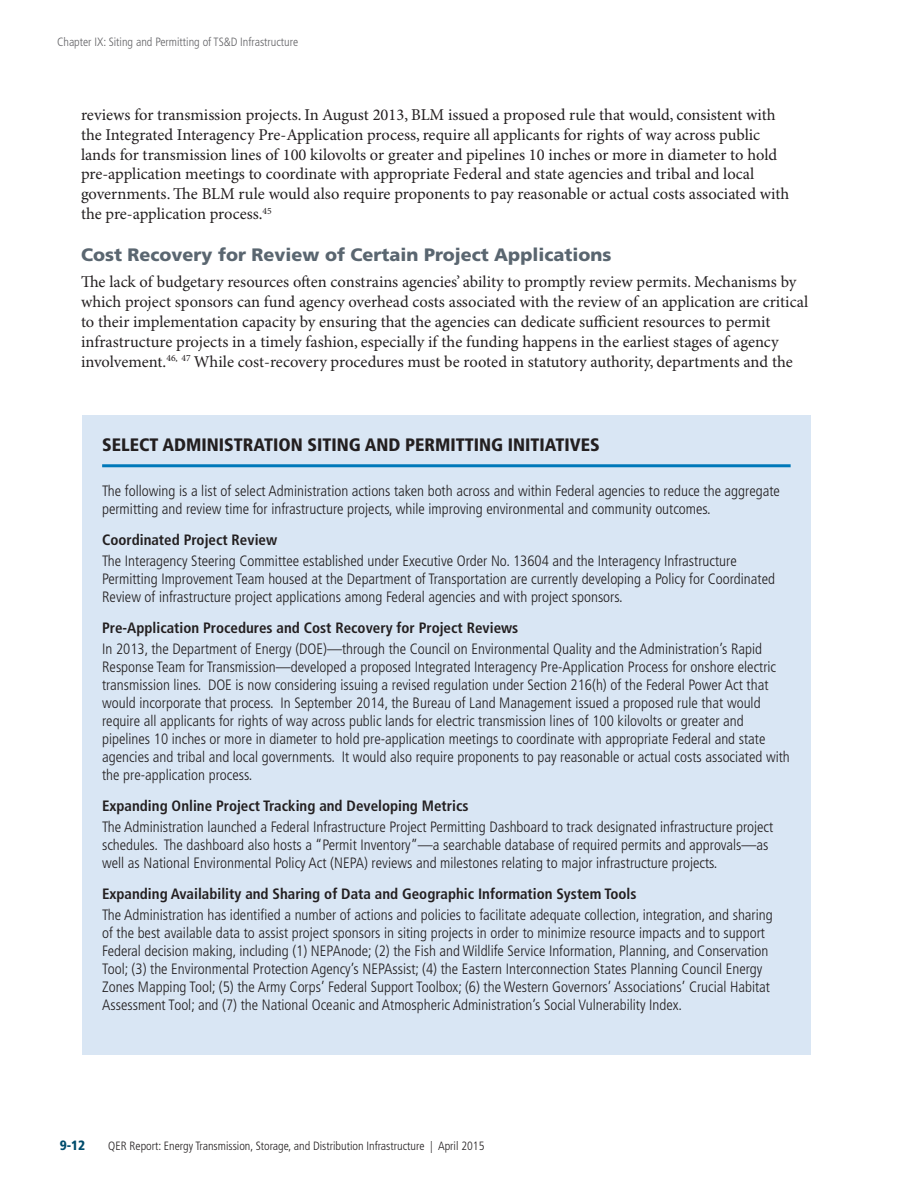
<style>
.page{position:relative;width:918px;height:1188px;background:#fff}
.page>*{position:absolute;margin:0;border:0;box-sizing:border-box;transform-origin:0 0}
.findings_box_title{font:900 condensed 18px "Frutiger LT Std";color:#231f20}
.t1{font:900 18px "Frutiger LT Std";color:#5a6670}
.body{font:16.5px/19.8px "Minion Pro";color:#231f20}
.Recommendadions_body{font:300 condensed 15px/18px "Frutiger LT Std";color:#231f20}
.Recommendadions_body-2{font:700 condensed 15px "Frutiger LT Std";color:#231f20}
.t2{font:900 condensed 13.5px "Frutiger LT Std";color:#004c6c}
.t3{font:300 condensed 12px "Frutiger LT Std";color:#231f20}
.t4{font:300 condensed 12px "Frutiger LT Std";color:#636366}
</style>
<div class="page">
<div style="left:82px;top:416px;width:729px;height:639px;background:#d9e6f4"></div>
<hr style="left:102px;top:464px;width:689px;height:3px;background:#0078b9">
<p class="t4" style="left:57px;top:35px;width:243px">Chapter IX: Siting and Permitting of TS&amp;D Infrastructure</p>
<p class="body" style="left:81px;top:106px;width:710px">reviews for transmission projects. In August 2013, BLM issued a proposed rule that would, consistent with the Integrated Interagency Pre-Application process, require all applicants for rights of way across public lands for transmission lines of 100 kilovolts or greater and pipelines 10 inches or more in diameter to hold pre-application meetings to coordinate with appropriate Federal and state agencies and tribal and local governments. The BLM rule would also require proponents to pay reasonable or actual costs associated with the pre-application process.<sup>45</sup></p>
<h3 class="t1" style="left:81px;top:244px;width:532px">Cost Recovery for Review of Certain Project Applications</h3>
<p class="body" style="left:81px;top:273px;width:729px">The lack of budgetary resources often constrains agencies’ ability to promptly review permits. Mechanisms by which project sponsors can fund agency overhead costs associated with the review of an application are critical to their implementation capacity by ensuring that the agencies can dedicate sufficient resources to permit infrastructure projects in a timely fashion, especially if the funding happens in the earliest stages of agency involvement.<sup>46,</sup> <sup>47</sup> While cost-recovery procedures must be rooted in statutory authority, departments and the</p>
<p class="findings_box_title" style="left:102px;top:434px;width:499px">SELECT ADMINISTRATION SITING AND PERMITTING INITIATIVES</p>
<p class="Recommendadions_body" style="left:102px;top:482px;width:679px">The following is a list of select Administration actions taken both across and within Federal agencies to reduce the aggregate permitting and review time for infrastructure projects, while improving environmental and community outcomes.</p>
<p class="Recommendadions_body-2" style="left:102px;top:531px;width:177px">Coordinated Project Review</p>
<p class="Recommendadions_body" style="left:102px;top:552px;width:674px">The Interagency Steering Committee established under Executive Order No. 13604 and the Interagency Infrastructure<br>Permitting Improvement Team housed at the Department of Transportation are currently developing a Policy for Coordinated<br>Review of infrastructure project applications among Federal agencies and with project sponsors.</p>
<p class="Recommendadions_body-2" style="left:102px;top:619px;width:418px">Pre-Application Procedures and Cost Recovery for Project Reviews</p>
<p class="Recommendadions_body" style="left:102px;top:640px;width:689px">In 2013, the Department of Energy (DOE)—through the Council on Environmental Quality and the Administration’s Rapid Response Team for Transmission—developed a proposed Integrated Interagency Pre-Application Process for onshore electric transmission lines. DOE is now considering issuing a revised regulation under Section 216(h) of the Federal Power Act that would incorporate that process. In September 2014, the Bureau of Land Management issued a proposed rule that would require all applicants for rights of way across public lands for electric transmission lines of 100 kilovolts or greater and pipelines 10 inches or more in diameter to hold pre-application meetings to coordinate with appropriate Federal and state agencies and tribal and local governments. It would also require proponents to pay reasonable or actual costs associated with the pre-application process.</p>
<p class="Recommendadions_body-2" style="left:102px;top:797px;width:368px">Expanding Online Project Tracking and Developing Metrics</p>
<p class="Recommendadions_body" style="left:102px;top:818px;width:673px">The Administration launched a Federal Infrastructure Project Permitting Dashboard to track designated infrastructure project schedules. The dashboard also hosts a “Permit Inventory”—a searchable database of required permits and approvals—as well as National Environmental Policy Act (NEPA) reviews and milestones relating to major infrastructure projects.</p>
<p class="Recommendadions_body-2" style="left:102px;top:885px;width:536px">Expanding Availability and Sharing of Data and Geographic Information System Tools</p>
<p class="Recommendadions_body" style="left:102px;top:906px;width:672px">The Administration has identified a number of actions and policies to facilitate adequate collection, integration, and sharing of the best available data to assist project sponsors in siting projects in order to minimize resource impacts and to support Federal decision making, including (1) NEPAnode; (2) the Fish and Wildlife Service Information, Planning, and Conservation Tool; (3) the Environmental Protection Agency’s NEPAssist; (4) the Eastern Interconnection States Planning Council Energy Zones Mapping Tool; (5) the Army Corps’ Federal Support Toolbox; (6) the Western Governors’ Associations’ Crucial Habitat Assessment Tool; and (7) the National Oceanic and Atmospheric Administration’s Social Vulnerability Index.</p>
<p class="t2" style="left:60px;top:1138px;width:27px">9-12</p>
<p class="t3" style="left:108px;top:1140px;width:378px">QER Report: Energy Transmission, Storage, and Distribution Infrastructure | April 2015</p>
</div>
